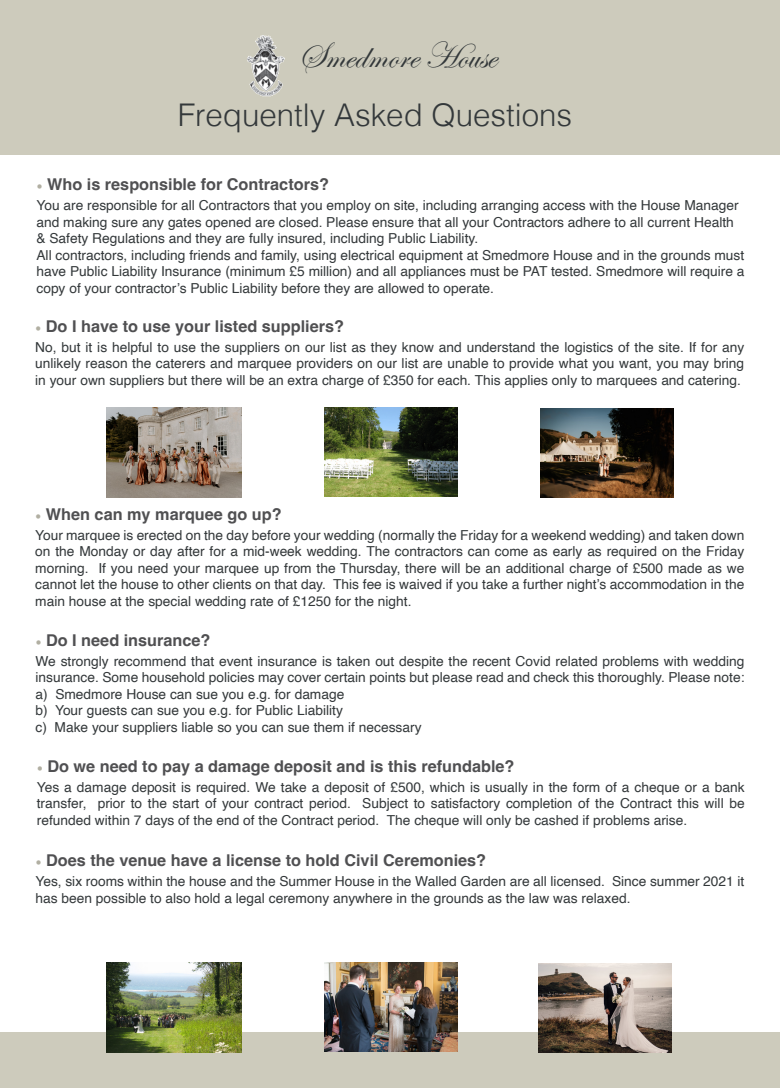
<style>
.page{position:relative;width:780px;height:1088px;background:#fff}
.page>*{position:absolute;margin:0;border:0;box-sizing:border-box;transform-origin:0 0}
.t1{font:37.5px "Edwardian Script ITC";color:#33383a}
.t2{font:300 31.25px "Helvetica";color:#33383a}
.t3{font:700 16.25px "Helvetica";color:#505052}
.t4{font:13.75px/16.5px "Helvetica";color:#33383a;text-align:justify}
.s1{font-family:"Minion Pro";font-weight:400;color:#b1afa2}
</style>
<div class="page">
<div style="left:0;top:0;width:780px;height:154px;background:#cdcbbc"></div>
<img style="left:106px;top:408px;width:135px;height:89px">
<img style="left:540px;top:409px;width:133px;height:88px">
<img style="left:324px;top:408px;width:133px;height:88px">
<img style="left:247px;top:35px;width:37px;height:61px">
<div style="left:0;top:1033px;width:780px;height:55px;background:#cdcbbc"></div>
<img style="left:106px;top:963px;width:135px;height:89px">
<img style="left:539px;top:964px;width:132px;height:88px">
<img style="left:324px;top:963px;width:133px;height:88px">
<p class="t1" style="left:298px;top:35px;width:200px">Smedmore House</p>
<p class="t2" style="left:178px;top:89px;width:396px">Frequently Asked Questions</p>
<p class="t3" style="left:36px;top:174px;width:294px"><span class="s1">•</span> Who is responsible for Contractors?</p>
<p class="t4" style="left:36px;top:197px;width:703px;text-align:left">You are responsible for all Contractors that you employ on site, including arranging access with the House Manager and making sure any gates opened are closed. Please ensure that all your Contractors adhere to all current Health &amp; Safety Regulations and they are fully insured, including Public Liability.</p>
<p class="t4" style="left:36px;top:247px;width:709px">All contractors, including friends and family, using electrical equipment at Smedmore House and in the grounds must have Public Liability Insurance (minimum £5 million) and all appliances must be PAT tested. Smedmore will require a copy of your contractor’s Public Liability before they are allowed to operate.</p>
<p class="t3" style="left:35px;top:316px;width:310px"><span class="s1">•</span> Do I have to use your listed suppliers?</p>
<p class="t4" style="left:35px;top:339px;width:710px">No, but it is helpful to use the suppliers on our list as they know and understand the logistics of the site. If for any unlikely reason the caterers and marquee providers on our list are unable to provide what you want, you may bring in your own suppliers but there will be an extra charge of £350 for each. This applies only to marquees and catering.</p>
<p class="t3" style="left:35px;top:504px;width:248px"><span class="s1">•</span> When can my marquee go up?</p>
<p class="t4" style="left:35px;top:527px;width:710px">Your marquee is erected on the day before your wedding (normally the Friday for a weekend wedding) and taken down on the Monday or day after for a mid-week wedding. The contractors can come as early as required on the Friday morning. If you need your marquee up from the Thursday, there will be an additional charge of £500 made as we cannot let the house to other clients on that day. This fee is waived if you take a further night’s accommodation in the main house at the special wedding rate of £1250 for the night.</p>
<p class="t3" style="left:35px;top:630px;width:176px"><span class="s1">•</span> Do I need insurance?</p>
<p class="t4" style="left:35px;top:653px;width:710px">We strongly recommend that event insurance is taken out despite the recent Covid related problems with wedding insurance. Some household policies may cover certain points but please read and check this thoroughly. Please note:</p>
<p class="t4" style="left:35px;top:686px;width:314px">a) Smedmore House can sue you e.g. for damage  </p>
<p class="t4" style="left:35px;top:703px;width:313px">b) Your guests can sue you e.g. for Public Liability  </p>
<p class="t4" style="left:35px;top:719px;width:387px">c) Make your suppliers liable so you can sue them if necessary</p>
<p class="t3" style="left:37px;top:756px;width:479px"><span class="s1">•</span> Do we need to pay a damage deposit and is this refundable?</p>
<p class="t4" style="left:37px;top:779px;width:709px">Yes a damage deposit is required. We take a deposit of £500, which is usually in the form of a cheque or a bank transfer, prior to the start of your contract period. Subject to satisfactory completion of the Contract this will be refunded within 7 days of the end of the Contract period. The cheque will only be cashed if problems arise.</p>
<p class="t3" style="left:36px;top:851px;width:452px"><span class="s1">•</span> Does the venue have a license to hold Civil Ceremonies?</p>
<p class="t4" style="left:36px;top:874px;width:710px">Yes, six rooms within the house and the Summer House in the Walled Garden are all licensed. Since summer 2021 it has been possible to also hold a legal ceremony anywhere in the grounds as the law was relaxed.</p>
</div>
